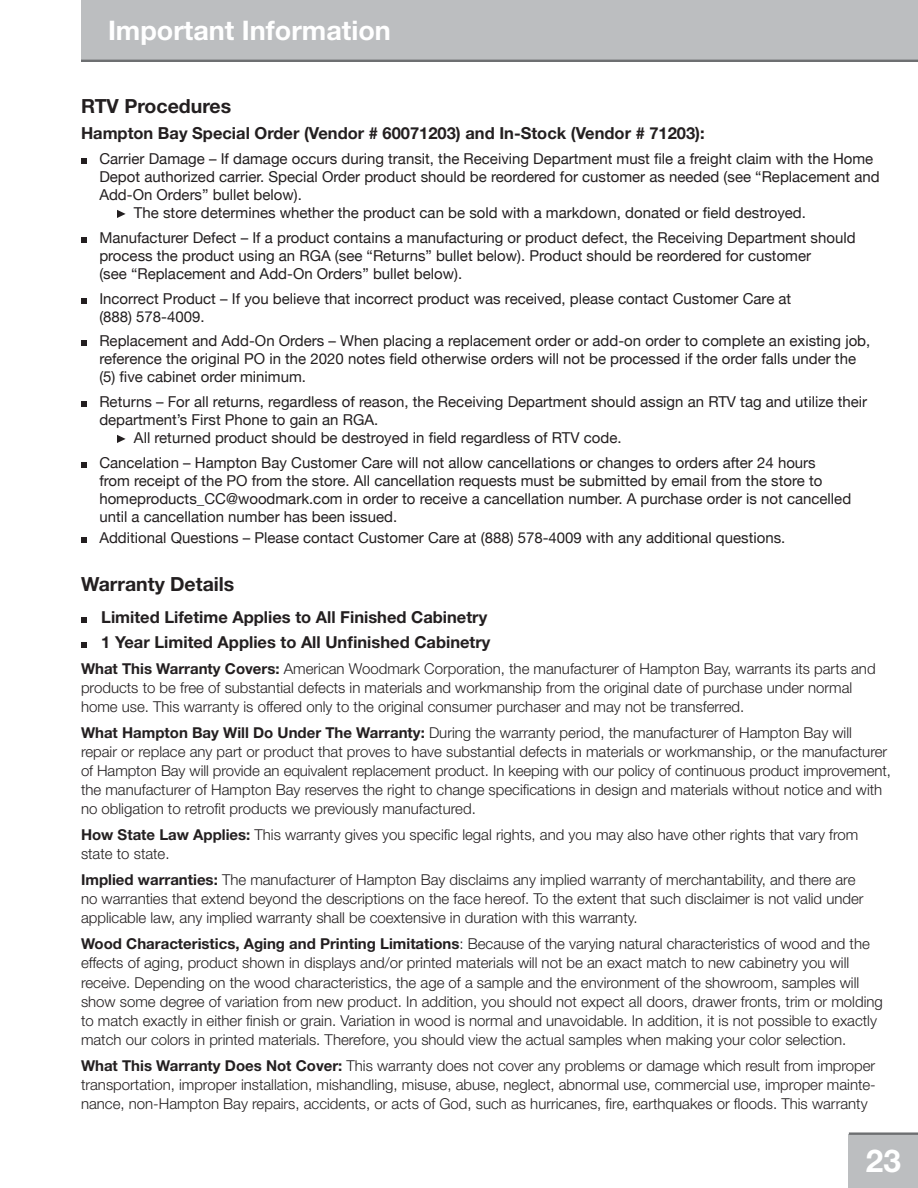
<style>
.page{position:relative;width:918px;height:1188px;background:#fff}
.page>*{position:absolute;margin:0;border:0;box-sizing:border-box;transform-origin:0 0}
.t1{font:700 31.5px "Helvetica Neue LT Std";color:#fff}
.t2{font:700 27px "Helvetica Neue LT Std";color:#fff}
.t3{font:700 19.5px "Helvetica Neue LT Std";color:#231f20}
.t4{font:700 16.5px/24.6px "Helvetica Neue LT Std";color:#231f20}
.t5{font:700 16.5px "Helvetica Neue";color:#231f20}
.t6{font:300 15px/19.2px "Helvetica Neue LT Std";color:#231f20}
.t7{font:15px/18px "Helvetica Neue";color:#231f20}
.s1{font-weight:700}
</style>
<div class="page">
<div style="left:849px;top:1134px;width:69px;height:54px;background:#bcbec0"></div>
<div style="left:81px;top:0;width:837px;height:62px;background:#bcbec0"></div>
<hr style="left:81px;top:60px;width:837px;height:2px;background:#6d6f71">
<hr style="left:849px;top:1132px;width:69px;height:3px;background:#6d6f71">
<svg style="left:81px;top:158px;width:6px;height:6px"></svg>
<svg style="left:117px;top:210px;width:9px;height:8px"></svg>
<svg style="left:81px;top:237px;width:6px;height:6px"></svg>
<svg style="left:81px;top:298px;width:6px;height:6px"></svg>
<svg style="left:81px;top:340px;width:6px;height:6px"></svg>
<svg style="left:81px;top:401px;width:6px;height:6px"></svg>
<svg style="left:117px;top:435px;width:9px;height:8px"></svg>
<svg style="left:81px;top:462px;width:6px;height:6px"></svg>
<svg style="left:81px;top:538px;width:6px;height:5px"></svg>
<svg style="left:81px;top:617px;width:6px;height:6px"></svg>
<svg style="left:81px;top:642px;width:6px;height:6px"></svg>
<h2 class="t2" style="left:108px;top:14px;width:284px">Important Information</h2>
<h3 class="t3" style="left:81px;top:94px;width:152px">RTV Procedures</h3>
<p class="t5" style="left:81px;top:120px;width:625px">Hampton Bay Special Order (Vendor # 60071203) and In-Stock (Vendor # 71203):</p>
<p class="t7" style="left:99px;top:151px;width:776px">Carrier Damage – If damage occurs during transit, the Receiving Department must file a freight claim with the Home</p>
<p class="t7" style="left:99px;top:169px;width:782px">Depot authorized carrier. Special Order product should be reordered for customer as needed (see “Replacement and</p>
<p class="t7" style="left:99px;top:187px;width:204px">Add-On Orders” bullet below).</p>
<p class="t7" style="left:134px;top:205px;width:674px">The store determines whether the product can be sold with a markdown, donated or field destroyed.</p>
<p class="t7" style="left:99px;top:229px;width:758px">Manufacturer Defect – If a product contains a manufacturing or product defect, the Receiving Department should process the product using an RGA (see “Returns” bullet below). Product should be reordered for customer<br>(see “Replacement and Add-On Orders” bullet below).</p>
<p class="t7" style="left:99px;top:290px;width:694px">Incorrect Product – If you believe that incorrect product was received, please contact Customer Care at (888) 578-4009.</p>
<p class="t7" style="left:99px;top:333px;width:773px">Replacement and Add-On Orders – When placing a replacement order or add-on order to complete an existing job, reference the original PO in the 2020 notes field otherwise orders will not be processed if the order falls under the (5) five cabinet order minimum.</p>
<p class="t7" style="left:99px;top:394px;width:769px">Returns – For all returns, regardless of reason, the Receiving Department should assign an RTV tag and utilize their</p>
<p class="t7" style="left:99px;top:412px;width:280px">department’s First Phone to gain an RGA.</p>
<p class="t7" style="left:134px;top:430px;width:489px">All returned product should be destroyed in field regardless of RTV code.</p>
<p class="t7" style="left:99px;top:454px;width:753px">Cancelation – Hampton Bay Customer Care will not allow cancellations or changes to orders after 24 hours<br>from receipt of the PO from the store. All cancellation requests must be submitted by email from the store to homeproducts_CC@woodmark.com in order to receive a cancellation number. A purchase order is not cancelled until a cancellation number has been issued.</p>
<p class="t7" style="left:99px;top:530px;width:688px">Additional Questions – Please contact Customer Care at (888) 578-4009 with any additional questions.</p>
<h3 class="t3" style="left:81px;top:572px;width:155px">Warranty Details</h3>
<p class="t4" style="left:101px;top:605px;width:391px">Limited Lifetime Applies to All Finished Cabinetry<br>1 Year Limited Applies to All Unfinished Cabinetry</p>
<p class="t6" style="left:81px;top:658px;width:796px"><span class="s1">What This Warranty Covers:</span> American Woodmark Corporation, the manufacturer of Hampton Bay, warrants its parts and products to be free of substantial defects in materials and workmanship from the original date of purchase under normal home use. This warranty is offered only to the original consumer purchaser and may not be transferred.</p>
<p class="t6" style="left:81px;top:723px;width:811px"><span class="s1">What Hampton Bay Will Do Under The Warranty:</span> During the warranty period, the manufacturer of Hampton Bay will repair or replace any part or product that proves to have substantial defects in materials or workmanship, or the manufacturer of Hampton Bay will provide an equivalent replacement product. In keeping with our policy of continuous product improvement, the manufacturer of Hampton Bay reserves the right to change specifications in design and materials without notice and with no obligation to retrofit products we previously manufactured.</p>
<p class="t6" style="left:81px;top:825px;width:779px"><span class="s1">How State Law Applies:</span> This warranty gives you specific legal rights, and you may also have other rights that vary from state to state.</p>
<p class="t6" style="left:81px;top:870px;width:784px"><span class="s1">Implied warranties:</span> The manufacturer of Hampton Bay disclaims any implied warranty of merchantability, and there are no warranties that extend beyond the descriptions on the face hereof. To the extent that such disclaimer is not valid under applicable law, any implied warranty shall be coextensive in duration with this warranty.</p>
<p class="t6" style="left:81px;top:934px;width:803px"><span class="s1">Wood Characteristics, Aging and Printing Limitations</span>: Because of the varying natural characteristics of wood and the effects of aging, product shown in displays and/or printed materials will not be an exact match to new cabinetry you will receive. Depending on the wood characteristics, the age of a sample and the environment of the showroom, samples will show some degree of variation from new product. In addition, you should not expect all doors, drawer fronts, trim or molding to match exactly in either finish or grain. Variation in wood is normal and unavoidable. In addition, it is not possible to exactly match our colors in printed materials. Therefore, you should view the actual samples when making your color selection.</p>
<p class="t6" style="left:81px;top:1056px;width:796px;text-align:justify"><span class="s1">What This Warranty Does Not Cover:</span> This warranty does not cover any problems or damage which result from improper transportation, improper installation, mishandling, misuse, abuse, neglect, abnormal use, commercial use, improper mainte&shy;nance, non-Hampton Bay repairs, accidents, or acts of God, such as hurricanes, fire, earthquakes or floods. This warranty</p>
<h1 class="t1" style="left:866px;top:1142px;width:37px">23</h1>
</div>
